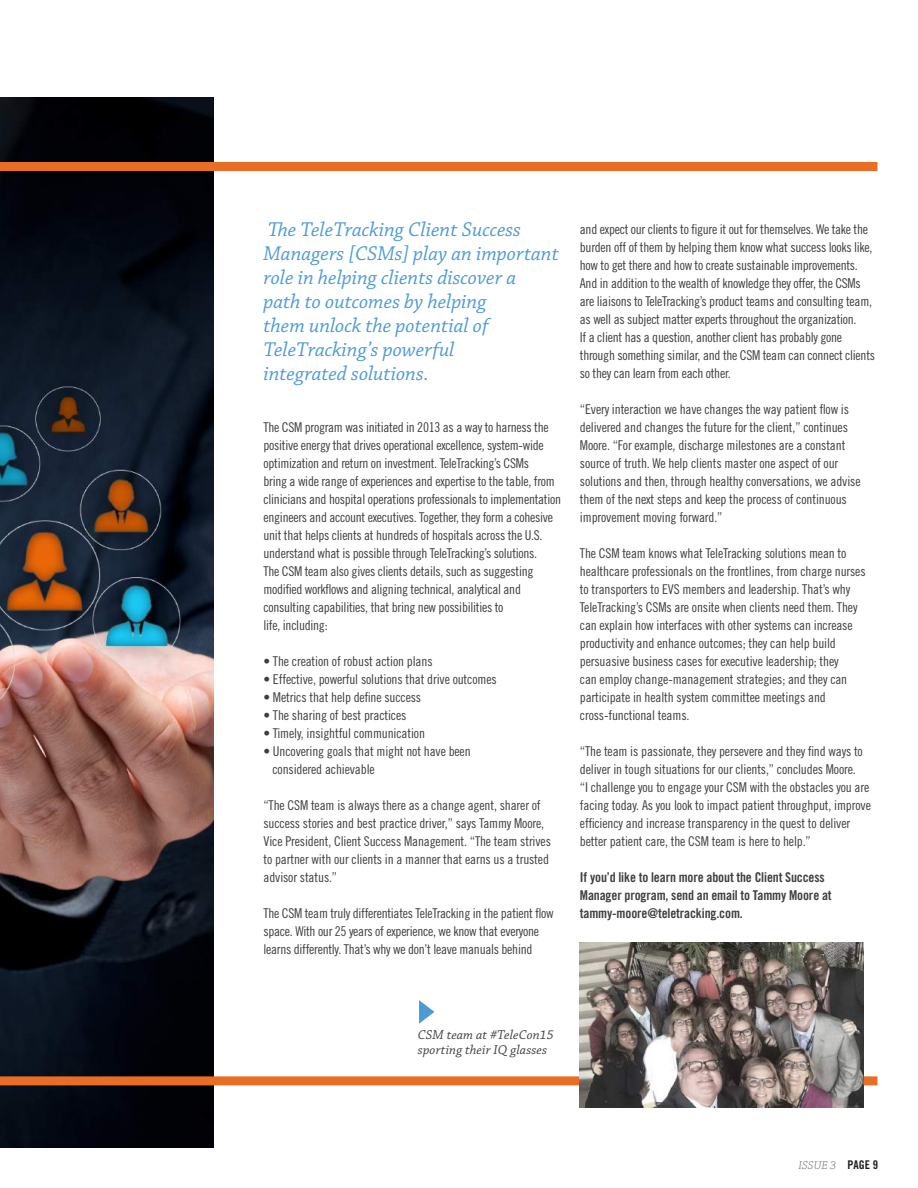
<style>
.page{position:relative;width:918px;height:1188px;background:#fff}
.page>*{position:absolute;margin:0;border:0;box-sizing:border-box;transform-origin:0 0}
.t1{font:italic 21px/24px "Chaparral Pro";color:#4c9bd4}
.t2{font:13.5px/18px "Trade Gothic LT Std Cn 18";letter-spacing:-.01em;color:#3e3e3f}
.t3{font:13.5px/18px "Trade Gothic LT Std Bd Cn 20";letter-spacing:-.01em;color:#3e3e3f}
.t4{font:italic 13.5px/15px "Chaparral Pro";letter-spacing:.01em;color:#3e3e3f}
.t5{font:italic 300 12px "Chaparral Pro";letter-spacing:.005em;color:#6c6d70}
.s1{font-family:"Trade Gothic LT Std Bd Cn 20";font-weight:400;font-style:normal;color:#231f20}
</style>
<div class="page">
<img style="left:0;top:97px;width:214px;height:1050px">
<div style="left:0;top:162px;width:878px;height:9px;background:#e96d24"></div>
<div style="left:0;top:1076px;width:878px;height:9px;background:#e96d24"></div>
<img style="left:580px;top:942px;width:284px;height:166px">
<svg style="left:419px;top:1000px;width:15px;height:24px"></svg>
<h1 class="t1" style="left:264px;top:219px;width:297px">The TeleTracking Client Success<br>Managers [CSMs] play an important role in helping clients discover a<br>path to outcomes by helping<br>them unlock the potential of<br>TeleTracking’s powerful<br>integrated solutions.</h1>
<p class="t2" style="left:264px;top:418px;width:299px">The CSM program was initiated in 2013 as a way to harness the positive energy that drives operational excellence, system-wide optimization and return on investment. TeleTracking’s CSMs<br>bring a wide range of experiences and expertise to the table, from clinicians and hospital operations professionals to implementation engineers and account executives. Together, they form a cohesive unit that helps clients at hundreds of hospitals across the U.S. understand what is possible through TeleTracking’s solutions.<br>The CSM team also gives clients details, such as suggesting modified workflows and aligning technical, analytical and consulting capabilities, that bring new possibilities to<br>life, including:</p>
<p class="t2" style="left:264px;top:652px;width:171px">• The creation of robust action plans</p>
<p class="t2" style="left:264px;top:670px;width:235px">• Effective, powerful solutions that drive outcomes</p>
<p class="t2" style="left:264px;top:688px;width:159px">• Metrics that help define success</p>
<p class="t2" style="left:264px;top:706px;width:144px">• The sharing of best practices</p>
<p class="t2" style="left:264px;top:724px;width:163px">• Timely, insightful communication</p>
<p class="t2" style="left:273px;top:742px;width:200px;text-indent:-9px">• Uncovering goals that might not have been considered achievable</p>
<p class="t2" style="left:264px;top:796px;width:289px">“The CSM team is always there as a change agent, sharer of success stories and best practice driver,” says Tammy Moore, Vice President, Client Success Management. “The team strives to partner with our clients in a manner that earns us a trusted advisor status.”</p>
<p class="t2" style="left:264px;top:904px;width:292px">The CSM team truly differentiates TeleTracking in the patient flow space. With our 25 years of experience, we know that everyone learns differently. That’s why we don’t leave manuals behind</p>
<p class="t2" style="left:580px;top:220px;width:297px">and expect our clients to figure it out for themselves. We take the burden off of them by helping them know what success looks like, how to get there and how to create sustainable improvements.<br>And in addition to the wealth of knowledge they offer, the CSMs are liaisons to TeleTracking’s product teams and consulting team, as well as subject matter experts throughout the organization.<br>If a client has a question, another client has probably gone through something similar, and the CSM team can connect clients so they can learn from each other.</p>
<p class="t2" style="left:580px;top:400px;width:282px">“Every interaction we have changes the way patient flow is delivered and changes the future for the client,” continues Moore. “For example, discharge milestones are a constant source of truth. We help clients master one aspect of our solutions and then, through healthy conversations, we advise them of the next steps and keep the process of continuous improvement moving forward.”</p>
<p class="t2" style="left:580px;top:544px;width:287px">The CSM team knows what TeleTracking solutions mean to healthcare professionals on the frontlines, from charge nurses to transporters to EVS members and leadership. That’s why TeleTracking’s CSMs are onsite when clients need them. They can explain how interfaces with other systems can increase productivity and enhance outcomes; they can help build persuasive business cases for executive leadership; they<br>can employ change-management strategies; and they can participate in health system committee meetings and cross-functional teams.</p>
<p class="t2" style="left:580px;top:742px;width:293px">“The team is passionate, they persevere and they find ways to deliver in tough situations for our clients,” concludes Moore.<br>“I challenge you to engage your CSM with the obstacles you are facing today. As you look to impact patient throughput, improve efficiency and increase transparency in the quest to deliver better patient care, the CSM team is here to help.”</p>
<p class="t3" style="left:580px;top:868px;width:253px">If you’d like to learn more about the Client Success<br>Manager program, send an email to Tammy Moore at tammy-moore@teletracking.com.</p>
<p class="t4" style="left:418px;top:1028px;width:137px">CSM team at #TeleCon15 sporting their IQ glasses</p>
<p class="t5" style="left:799px;top:1158px;width:81px">ISSUE 3 <span class="s1">PAGE 9</span></p>
</div>
